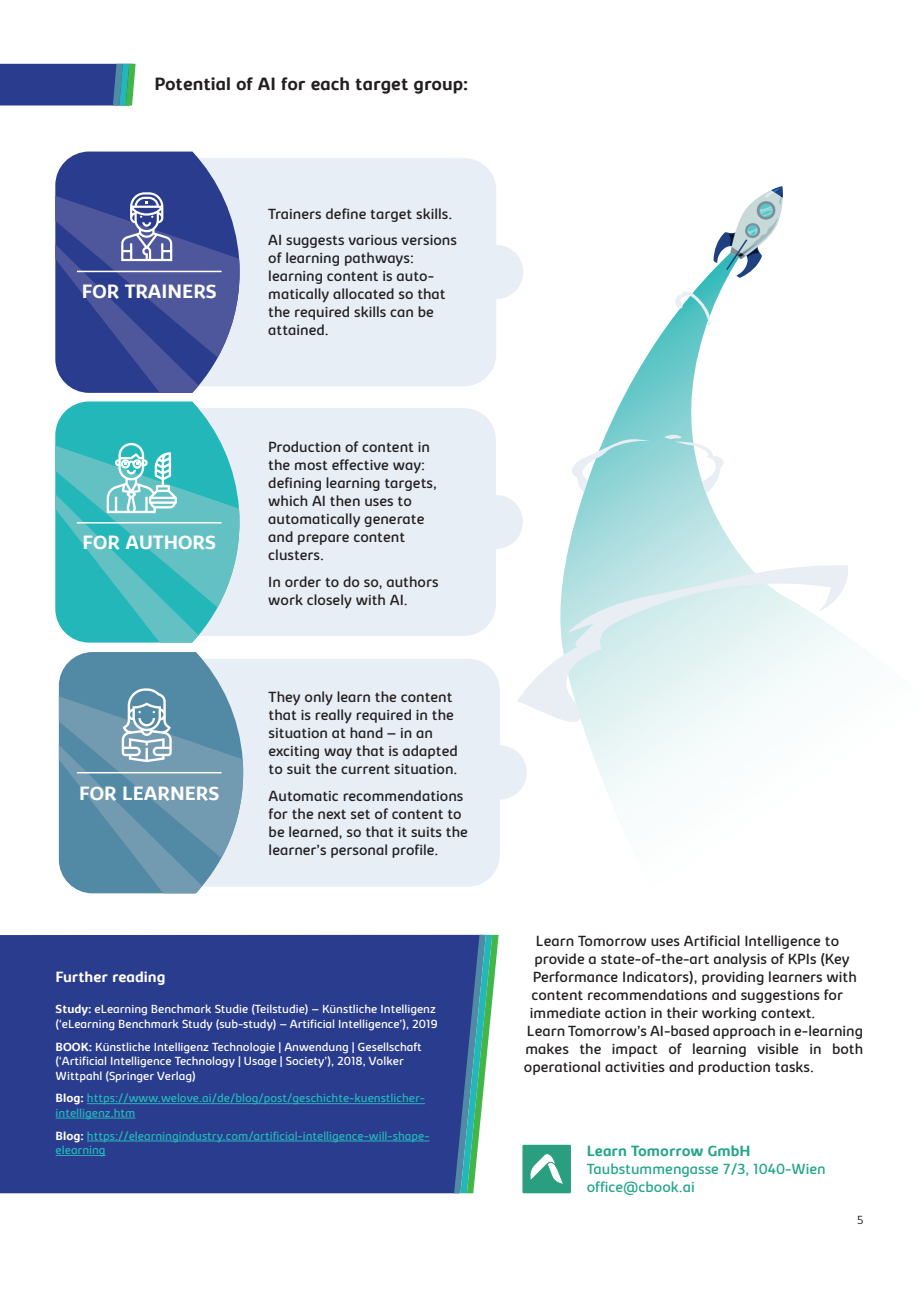
<style>
.page{position:relative;width:919px;height:1289px;background:#fff}
.page>*{position:absolute;margin:0;border:0;box-sizing:border-box;transform-origin:0 0}
.t1{font:700 19.5px "Kabrio";color:#fff}
.t2{font:700 18px "Kabrio";color:#231f20}
.t3{font:15px/18px "Kabrio";color:#231f20}
.t4{font:15px/18px "Kabrio";color:#24a68b}
.t5{font:700 15px "Kabrio";color:#24a68b}
.t6{font:700 15px "Kabrio";color:#fff}
.t7{font:12px/14.4px "Kabrio";color:#fff}
.t8{font:12px/14.4px "Kabrio";color:#24b7b9}
.t9{font:300 12px "Kabrio";color:#231f20}
.s1{font-weight:700}
.s2{font-weight:700;color:#fff}
</style>
<div class="page">
<svg style="left:0;top:64px;width:136px;height:41px;background:#304e8e"></svg>
<div style="left:0;top:934px;width:454px;height:259px;background:#2a3c8d"></div>
<svg style="left:454px;top:934px;width:44px;height:259px"></svg>
<div style="left:522px;top:1144px;width:49px;height:49px;background:#299f80"></div>
<svg style="left:530px;top:1153px;width:33px;height:31px"></svg>
<svg style="left:604px;top:322px;width:100px;height:487px"></svg>
<svg style="left:509px;top:474px;width:348px;height:309px"></svg>
<svg style="left:566px;top:421px;width:87px;height:72px"></svg>
<svg style="left:664px;top:424px;width:69px;height:69px"></svg>
<svg style="left:670px;top:186px;width:113px;height:149px"></svg>
<div style="left:469px;top:245px;width:54px;height:54px;background:#e8eef5;border-radius:50%"></div>
<div style="left:60px;top:158px;width:436px;height:228px;background:#e8eef5;border-radius:32px"></div>
<div style="left:468px;top:495px;width:55px;height:54px;background:#e8eef5;border-radius:50%"></div>
<div style="left:60px;top:408px;width:436px;height:228px;background:#e8eef5;border-radius:32px"></div>
<div style="left:472px;top:745px;width:55px;height:54px;background:#e8eef5;border-radius:50%"></div>
<div style="left:64px;top:658px;width:436px;height:228px;background:#e8eef5;border-radius:32px"></div>
<svg style="left:55px;top:151px;width:184px;height:242px;background:#4f5c9f"></svg>
<svg style="left:55px;top:401px;width:184px;height:241px;background:#54c2c5"></svg>
<svg style="left:59px;top:652px;width:184px;height:241px;background:#709cb3"></svg>
<hr style="left:87px;top:1103px;width:338px;height:1px;background:#24b7b9">
<hr style="left:56px;top:1117px;width:79px;height:1px;background:#24b7b9">
<hr style="left:87px;top:1140px;width:342px;height:1px;background:#24b7b9">
<hr style="left:56px;top:1155px;width:50px;height:1px;background:#24b7b9">
<p class="t2" style="left:155px;top:73px;width:315px">Potential of AI for each target group:</p>
<h1 class="t1" style="left:82px;top:279px;width:137px">FOR TRAINERS</h1>
<h1 class="t1" style="left:83px;top:530px;width:135px">FOR AUTHORS</h1>
<h1 class="t1" style="left:79px;top:780px;width:141px">FOR LEARNERS</h1>
<p class="t3" style="left:268px;top:201px;width:190px;line-height:26.5px">Trainers define target skills.<br>AI suggests various versions</p>
<p class="t3" style="left:268px;top:249px;width:179px">of learning pathways: learning content is auto&shy;matically allocated so that the required skills can be attained.</p>
<p class="t3" style="left:268px;top:438px;width:170px">Production of content in the most effective way: defining learning targets, which AI then uses to automatically generate and prepare content clusters.</p>
<p class="t3" style="left:268px;top:573px;width:172px">In order to do so, authors work closely with AI.</p>
<p class="t3" style="left:268px;top:688px;width:191px">They only learn the content that is really required in the situation at hand – in an exciting way that is adapted to suit the current situation.</p>
<p class="t3" style="left:268px;top:786px;width:201px">Automatic recommendations for the next set of content to be learned, so that it suits the learner’s personal profile.</p>
<p class="t6" style="left:56px;top:967px;width:111px">Further reading</p>
<p class="t7" style="left:56px;top:1002px;width:383px"><span class="s1">Study:</span> eLearning Benchmark Studie (Teilstudie) – Künstliche Intelligenz (‘eLearning Benchmark Study (sub-study) – Artificial Intelligence’), 2019</p>
<p class="t7" style="left:56px;top:1039px;width:368px"><span class="s1">BOOK:</span> Künstliche Intelligenz Technologie | Anwendung | Gesellschaft (‘Artificial Intelligence Technology | Usage | Society’), 2018, Volker<br>Wittpahl (Springer Verlag)</p>
<p class="t8" style="left:56px;top:1091px;width:371px"><span class="s2">Blog:</span> https://www.welove.ai/de/blog/post/geschichte-kuenstlicher&shy;intelligenz.htm</p>
<p class="t8" style="left:56px;top:1128px;width:375px"><span class="s2">Blog:</span> https://elearningindustry.com/artificial-intelligence-will-shape&shy;elearning</p>
<p class="t3" style="left:536px;top:932px;width:304px">Learn Tomorrow uses Artificial Intelligence to</p>
<p class="t3" style="left:534px;top:950px;width:317px">provide a state-of-the-art analysis of KPIs (Key</p>
<p class="t3" style="left:533px;top:968px;width:325px">Performance Indicators), providing learners with</p>
<p class="t3" style="left:531px;top:986px;width:313px">content recommendations and suggestions for</p>
<p class="t3" style="left:530px;top:1004px;width:287px">immediate action in their working context.</p>
<p class="t3" style="left:527px;top:1022px;width:337px">Learn Tomorrow’s AI-based approach in e-learning</p>
<p class="t3" style="left:525px;top:1040px;width:339px">makes the impact of learning visible in both</p>
<p class="t3" style="left:524px;top:1058px;width:291px">operational activities and production tasks.</p>
<p class="t5" style="left:586px;top:1141px;width:165px">Learn Tomorrow GmbH</p>
<p class="t4" style="left:586px;top:1159px;width:240px">Taubstummengasse 7/3, 1040-Wien office@cbook.ai</p>
<p class="t9" style="left:857px;top:1213px;width:8px">5</p>
</div>
